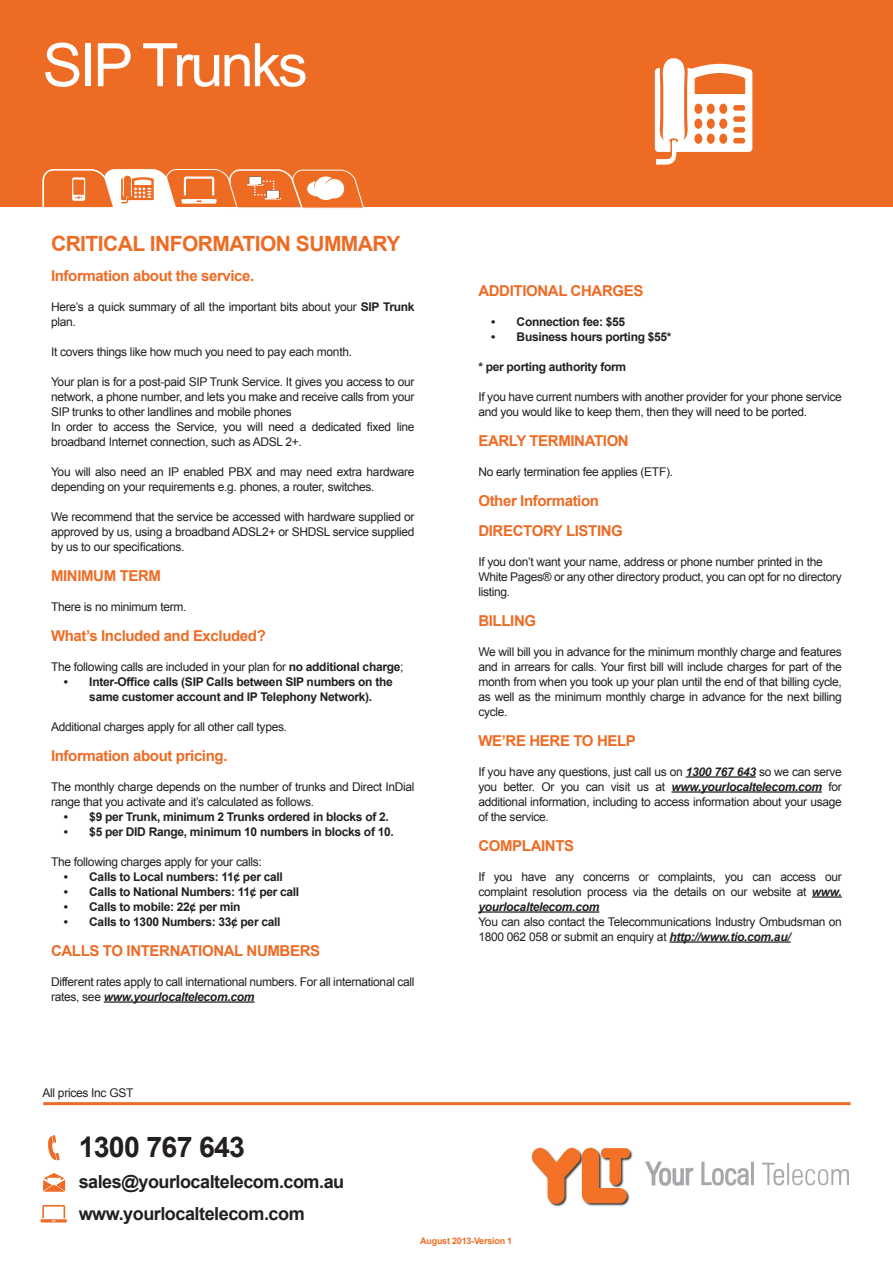
<style>
.page{position:relative;width:893px;height:1263px;background:#fff}
.page>*{position:absolute;margin:0;border:0;box-sizing:border-box;transform-origin:0 0}
.t1{font:60px "Arial";letter-spacing:-.05em;color:#fff}
.t2{font:700 28.5px "Arial";letter-spacing:-.025em;color:#231f20}
.t3{font:700 21px "Arial";letter-spacing:-.025em;color:#ee6b24}
.t4{font:700 18px/32.1px "Arial";letter-spacing:-.025em;color:#231f20}
.t5{font:700 15px/30px "Arial";letter-spacing:-.025em;color:#ee6b24}
.t6{font:12px/15px "Arial";letter-spacing:-.025em;color:#231f20}
.t7{font:700 12px/15px "Arial";letter-spacing:-.025em;color:#231f20;text-align:center}
.t8{font:700 9px "Arial";letter-spacing:-.025em;color:#ee6b24}
.s1{font-weight:700}
.s2{font-weight:700;font-style:italic}
</style>
<div class="page">
<div style="left:0;top:0;width:893px;height:207px;background:#ee6b24"></div>
<svg style="left:48px;top:1135px;width:12px;height:25px"></svg>
<svg style="left:43px;top:1173px;width:22px;height:18px"></svg>
<hr style="left:40px;top:1219px;width:27px;height:3px;background:#ee6b24">
<svg style="left:42px;top:1205px;width:23px;height:16px"></svg>
<hr style="left:43px;top:1102px;width:807px;height:3px;background:#ee6b24">
<img style="left:531px;top:1148px;width:317px;height:59px">
<hr style="left:104px;top:1001px;width:150px;height:2px;background:#231f20">
<hr style="left:686px;top:776px;width:70px;height:2px;background:#231f20">
<hr style="left:671px;top:791px;width:151px;height:2px;background:#231f20">
<hr style="left:812px;top:896px;width:30px;height:2px;background:#231f20">
<hr style="left:478px;top:911px;width:121px;height:2px;background:#231f20">
<hr style="left:669px;top:941px;width:122px;height:2px;background:#231f20">
<svg style="left:42px;top:169px;width:322px;height:40px"></svg>
<svg style="left:655px;top:58px;width:97px;height:107px"></svg>
<h1 class="t1" style="left:43px;top:26px;width:267px">SIP Trunks</h1>
<h3 class="t3" style="left:51px;top:229px;width:351px">CRITICAL INFORMATION SUMMARY</h3>
<p class="t5" style="left:51px;top:261px;width:205px">Information about the service.</p>
<p class="t6" style="left:51px;top:299px;width:365px">Here’s a quick summary of all the important bits about your <span class="s1">SIP Trunk </span>plan.</p>
<p class="t6" style="left:51px;top:344px;width:303px">It covers things like how much you need to pay each month.</p>
<p class="t6" style="left:51px;top:374px;width:365px">Your plan is for a post-paid SIP Trunk Service. It gives you access to our network, a phone number, and lets you make and receive calls from your SIP trunks to other landlines and mobile phones<br>In order to access the Service, you will need a dedicated fixed line broadband Internet connection, such as ADSL 2+.</p>
<p class="t6" style="left:51px;top:464px;width:365px">You will also need an IP enabled PBX and may need extra hardware depending on your requirements e.g. phones, a router, switches.</p>
<p class="t6" style="left:51px;top:509px;width:365px;text-align:justify">We recommend that the service be accessed with hardware supplied or approved by us, using a broadband ADSL2+ or SHDSL service supplied by us to our specifications.</p>
<p class="t5" style="left:51px;top:561px;width:112px">MINIMUM TERM</p>
<p class="t6" style="left:51px;top:599px;width:137px">There is no minimum term.</p>
<p class="t5" style="left:51px;top:621px;width:216px">What’s Included and Excluded?</p>
<p class="t6" style="left:51px;top:659px;width:354px">The following calls are included in your plan for <span class="s1">no additional charge</span>;</p>
<p class="t7" style="left:64px;top:674px;width:330px">• Inter-Office calls (SIP Calls between SIP numbers on the same customer account and IP Telephony Network).</p>
<p class="t6" style="left:51px;top:719px;width:238px">Additional charges apply for all other call types.</p>
<p class="t5" style="left:51px;top:741px;width:178px">Information about pricing.</p>
<p class="t6" style="left:51px;top:779px;width:365px">The monthly charge depends on the number of trunks and Direct InDial range that you activate and it’s calculated as follows.</p>
<p class="t7" style="left:64px;top:809px;width:327px">• $9 per Trunk, minimum 2 Trunks ordered in blocks of 2.</p>
<p class="t7" style="left:64px;top:824px;width:332px">• $5 per DID Range, minimum 10 numbers in blocks of 10.</p>
<p class="t6" style="left:51px;top:854px;width:212px">The following charges apply for your calls:</p>
<p class="t7" style="left:64px;top:869px;width:221px">• Calls to Local numbers: 11¢ per call</p>
<p class="t7" style="left:64px;top:884px;width:237px">• Calls to National Numbers: 11¢ per call</p>
<p class="t7" style="left:64px;top:899px;width:178px">• Calls to mobile: 22¢ per min</p>
<p class="t7" style="left:64px;top:914px;width:218px">• Calls to 1300 Numbers: 33¢ per call</p>
<p class="t5" style="left:51px;top:936px;width:271px">CALLS TO INTERNATIONAL NUMBERS</p>
<p class="t6" style="left:51px;top:974px;width:365px">Different rates apply to call international numbers. For all international call rates, see <span class="s2">www.yourlocaltelecom.com</span></p>
<p class="t6" style="left:43px;top:1086px;width:92px">All prices Inc GST</p>
<h2 class="t2" style="left:79px;top:1128px;width:168px">1300 767 643</h2>
<h3 class="t4" style="left:79px;top:1166px;width:267px">sales@yourlocaltelecom.com.au www.yourlocaltelecom.com</h3>
<p class="t5" style="left:478px;top:276px;width:167px">ADDITIONAL CHARGES</p>
<p class="t7" style="left:491px;top:314px;width:136px">• Connection fee: $55</p>
<p class="t7" style="left:491px;top:329px;width:182px">• Business hours porting $55*</p>
<p class="t7" style="left:478px;top:359px;width:149px">* per porting authority form</p>
<p class="t6" style="left:478px;top:389px;width:365px">If you have current numbers with another provider for your phone service and you would like to keep them, then they will need to be ported.</p>
<p class="t5" style="left:478px;top:426px;width:152px">EARLY TERMINATION</p>
<p class="t6" style="left:478px;top:464px;width:196px">No early termination fee applies (ETF).</p>
<p class="t5" style="left:478px;top:486px;width:146px">Other Information<br>DIRECTORY LISTING</p>
<p class="t6" style="left:478px;top:554px;width:365px">If you don’t want your name, address or phone number printed in the<br>White Pages® or any other directory product, you can opt for no directory listing.</p>
<p class="t5" style="left:478px;top:606px;width:59px">BILLING</p>
<p class="t6" style="left:478px;top:644px;width:365px;text-align:justify">We will bill you in advance for the minimum monthly charge and features and in arrears for calls. Your first bill will include charges for part of the month from when you took up your plan until the end of that billing cycle, as well as the minimum monthly charge in advance for the next billing cycle.</p>
<p class="t5" style="left:478px;top:726px;width:159px">WE’RE HERE TO HELP</p>
<p class="t6" style="left:478px;top:764px;width:365px;text-align:justify">If you have any questions, just call us on <span class="s2">1300 767 643</span> so we can serve you better. Or you can visit us at <span class="s2">www.yourlocaltelecom.com</span> for additional information, including to access information about your usage of the service.</p>
<p class="t5" style="left:478px;top:831px;width:97px">COMPLAINTS</p>
<p class="t6" style="left:478px;top:869px;width:365px;text-align:justify">If you have any concerns or complaints, you can access our complaint resolution process via the details on our website at <span class="s2">www. yourlocaltelecom.com</span></p>
<p class="t6" style="left:478px;top:914px;width:365px">You can also contact the Telecommunications Industry Ombudsman on<br>1800 062 058 or submit an enquiry at <span class="s2">http://www.tio.com.au/</span></p>
<p class="t8" style="left:420px;top:1234px;width:94px">August 2013-Version 1</p>
</div>
